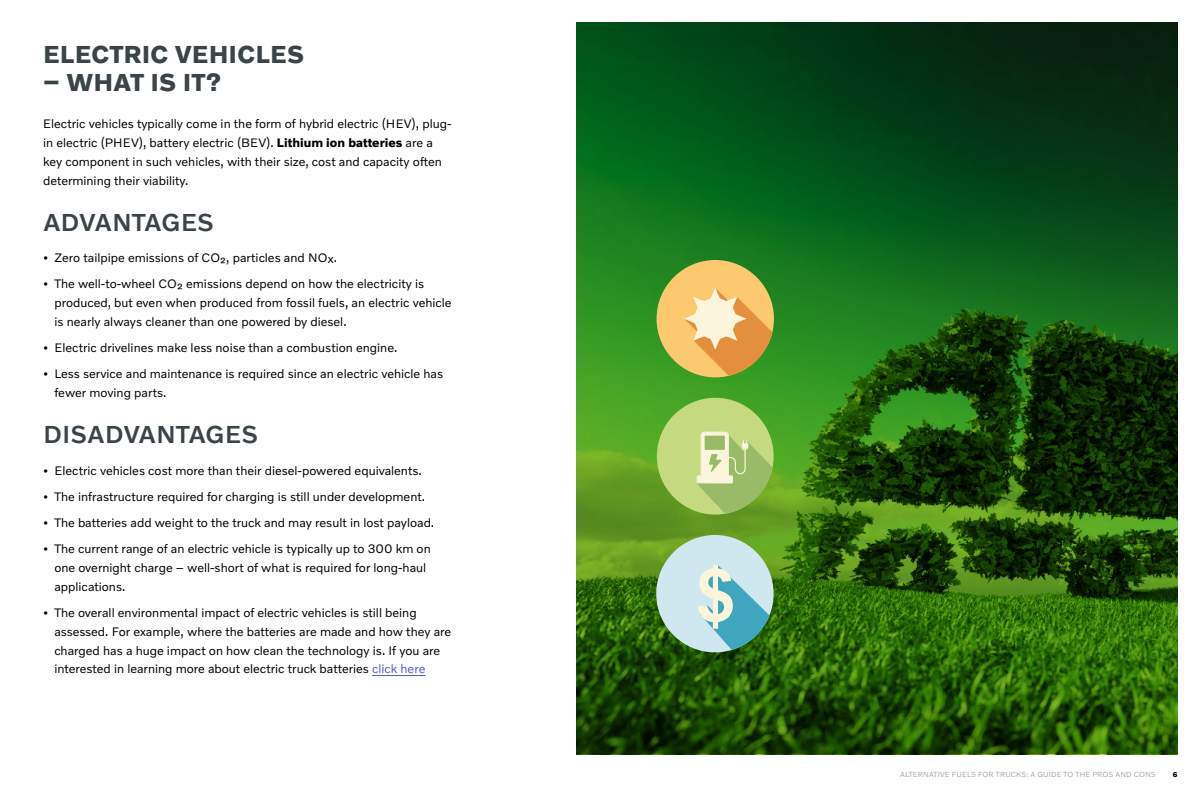
<style>
.page{position:relative;width:1200px;height:800px;background:#fff}
.page>*{position:absolute;margin:0;border:0;box-sizing:border-box;transform-origin:0 0}
.t1{font:700 25px "Volvo Novum";letter-spacing:.02em;color:#3b4448}
.t2{font:500 25px "Volvo Novum";letter-spacing:.005em;color:#3b4448}
.t3{font:12.5px/18.8px "Volvo Novum";color:#000}
.t4{font:300 7.5px "Volvo Novum";letter-spacing:.02em;color:#9b9c9c}
.t5{font:700 7.12px "Volvo Novum";color:#000}
.s1{font-weight:700}
.s2{color:#4f5cd6}
</style>
<div class="page">
<svg style="left:576px;top:22px;width:602px;height:732px;background:#1c5911"></svg>
<hr style="left:372px;top:675px;width:53px;height:1px;background:#4f5cd6">
<div style="left:657px;top:260px;width:117px;height:117px;background:#fcc970;border-radius:50%"></div>
<svg style="left:684px;top:288px;width:88px;height:88px"></svg>
<div style="left:656px;top:535px;width:118px;height:117px;background:#cfe8f0;border-radius:50%"></div>
<svg style="left:698px;top:565px;width:72px;height:85px"></svg>
<div style="left:657px;top:398px;width:117px;height:117px;background:#c4d980;border-radius:50%"></div>
<svg style="left:697px;top:432px;width:76px;height:82px"></svg>
<h1 class="t1" style="left:43px;top:39px;width:262px">ELECTRIC VEHICLES</h1>
<h1 class="t1" style="left:43px;top:66px;width:180px">– WHAT IS IT?</h1>
<p class="t3" style="left:43px;top:114px;width:410px">Electric vehicles typically come in the form of hybrid electric (HEV), plug&shy;in electric (PHEV), battery electric (BEV). <span class="s1">Lithium ion batteries</span> are a key component in such vehicles, with their size, cost and capacity often determining their viability.</p>
<h1 class="t2" style="left:43px;top:206px;width:172px">ADVANTAGES</h1>
<p class="t3" style="left:43px;top:248px;width:295px">• Zero tailpipe emissions of CO₂, particles and NOx.</p>
<p class="t3" style="left:54px;top:274px;width:399px;text-indent:-11px">• The well-to-wheel CO₂ emissions depend on how the electricity is produced, but even when produced from fossil fuels, an electric vehicle is nearly always cleaner than one powered by diesel.</p>
<p class="t3" style="left:43px;top:338px;width:356px">• Electric drivelines make less noise than a combustion engine.</p>
<p class="t3" style="left:54px;top:364px;width:390px;text-indent:-11px">• Less service and maintenance is required since an electric vehicle has fewer moving parts.</p>
<h1 class="t2" style="left:43px;top:419px;width:216px">DISADVANTAGES</h1>
<p class="t3" style="left:43px;top:460px;width:380px">• Electric vehicles cost more than their diesel-powered equivalents.</p>
<p class="t3" style="left:43px;top:487px;width:383px">• The infrastructure required for charging is still under development.</p>
<p class="t3" style="left:43px;top:513px;width:393px">• The batteries add weight to the truck and may result in lost payload.</p>
<p class="t3" style="left:54px;top:539px;width:378px;text-indent:-11px">• The current range of an electric vehicle is typically up to 300 km on one overnight charge – well-short of what is required for long-haul applications.</p>
<p class="t3" style="left:54px;top:603px;width:398px;text-indent:-11px">• The overall environmental impact of electric vehicles is still being assessed. For example, where the batteries are made and how they are charged has a huge impact on how clean the technology is. If you are interested in learning more about electric truck batteries <span class="s2">click here</span></p>
<p class="t4" style="left:900px;top:770px;width:257px">ALTERNATIVE FUELS FOR TRUCKS: A GUIDE TO THE PROS AND CONS</p>
<p class="t5" style="left:1173px;top:770px;width:6px">6</p>
</div>
